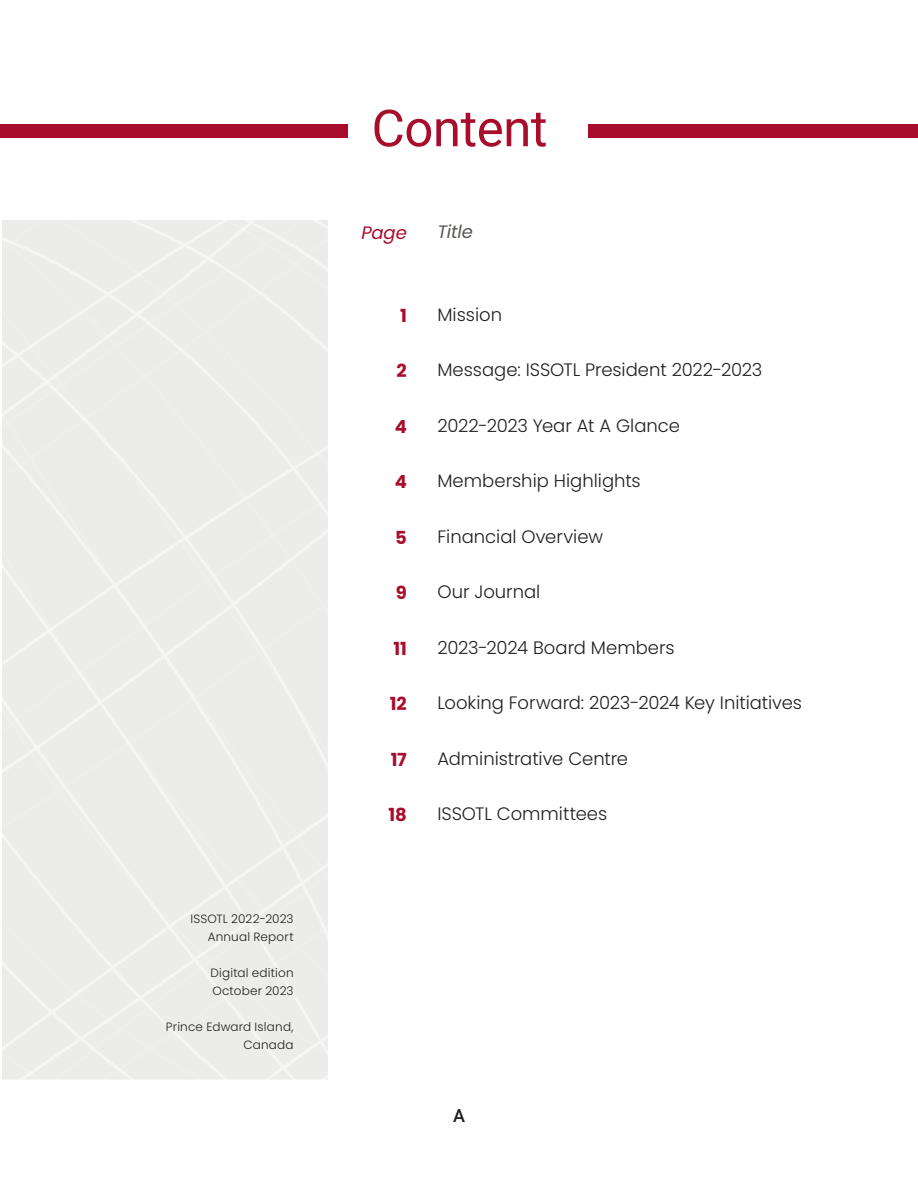
<style>
.page{position:relative;width:918px;height:1188px;background:#fff}
.page>*{position:absolute;margin:0;border:0;box-sizing:border-box;transform-origin:0 0}
.t1{font:51px "Roboto";letter-spacing:-.01em;color:#a90d2c}
.Board_Name{font:300 18px "Poppins";color:#231f20}
.Board_Name-2{font:700 18px "Poppins";color:#a90d2c}
.Board_Name-3{font:italic 18px "Poppins";letter-spacing:-.01em;color:#565652}
.Board_Name-4{font:italic 18px "Poppins";color:#a90d2c}
.t2{font:500 18px "Roboto";color:#231f20}
.Cell{font:300 12px/18px "Poppins";letter-spacing:.015em;color:#231f20;text-align:right}
</style>
<div class="page">
<div style="left:589px;top:125px;width:329px;height:13px;background:#a90d2c"></div>
<div style="left:0;top:125px;width:348px;height:13px;background:#a90d2c"></div>
<div style="left:2px;top:220px;width:326px;height:860px;background:#ececeb"></div>
<p class="Cell" style="left:190px;top:910px;width:105px">ISSOTL 2022-2023<br>Annual Report</p>
<p class="Cell" style="left:210px;top:964px;width:85px">Digital edition</p>
<p class="Cell" style="left:212px;top:982px;width:83px">October 2023</p>
<p class="Cell" style="left:166px;top:1018px;width:129px">Prince Edward Island,<br>Canada</p>
<p class="t1" style="left:372px;top:92px;width:177px">Content</p>
<p class="Board_Name-4" style="left:361px;top:222px;width:47px">Page</p>
<p class="Board_Name-3" style="left:437px;top:221px;width:37px">Title</p>
<p class="Board_Name-2" style="left:400px;top:305px;width:8px">1</p>
<p class="Board_Name" style="left:437px;top:304px;width:66px">Mission</p>
<p class="Board_Name-2" style="left:397px;top:361px;width:12px">2</p>
<p class="Board_Name-2" style="left:395px;top:416px;width:14px">4</p>
<p class="Board_Name" style="left:437px;top:360px;width:326px">Message: ISSOTL President 2022-2023</p>
<p class="Board_Name" style="left:437px;top:415px;width:244px">2022-2023 Year At A Glance</p>
<p class="Board_Name-2" style="left:395px;top:472px;width:14px">4</p>
<p class="Board_Name-2" style="left:395px;top:527px;width:13px">5</p>
<p class="Board_Name" style="left:437px;top:471px;width:205px">Membership Highlights</p>
<p class="Board_Name" style="left:437px;top:526px;width:167px">Financial Overview</p>
<p class="Board_Name-2" style="left:396px;top:583px;width:13px">9</p>
<p class="Board_Name" style="left:437px;top:582px;width:104px">Our Journal</p>
<p class="Board_Name-2" style="left:393px;top:638px;width:15px">11</p>
<p class="Board_Name" style="left:437px;top:637px;width:239px">2023-2024 Board Members</p>
<p class="Board_Name-2" style="left:390px;top:694px;width:19px">12</p>
<p class="Board_Name-2" style="left:391px;top:749px;width:18px">17</p>
<p class="Board_Name" style="left:437px;top:693px;width:366px">Looking Forward: 2023-2024 Key Initiatives</p>
<p class="Board_Name" style="left:437px;top:748px;width:192px">Administrative Centre</p>
<p class="Board_Name-2" style="left:388px;top:805px;width:20px">18</p>
<p class="Board_Name" style="left:437px;top:804px;width:171px">ISSOTL Committees</p>
<p class="t2" style="left:453px;top:1103px;width:13px">A</p>
</div>
